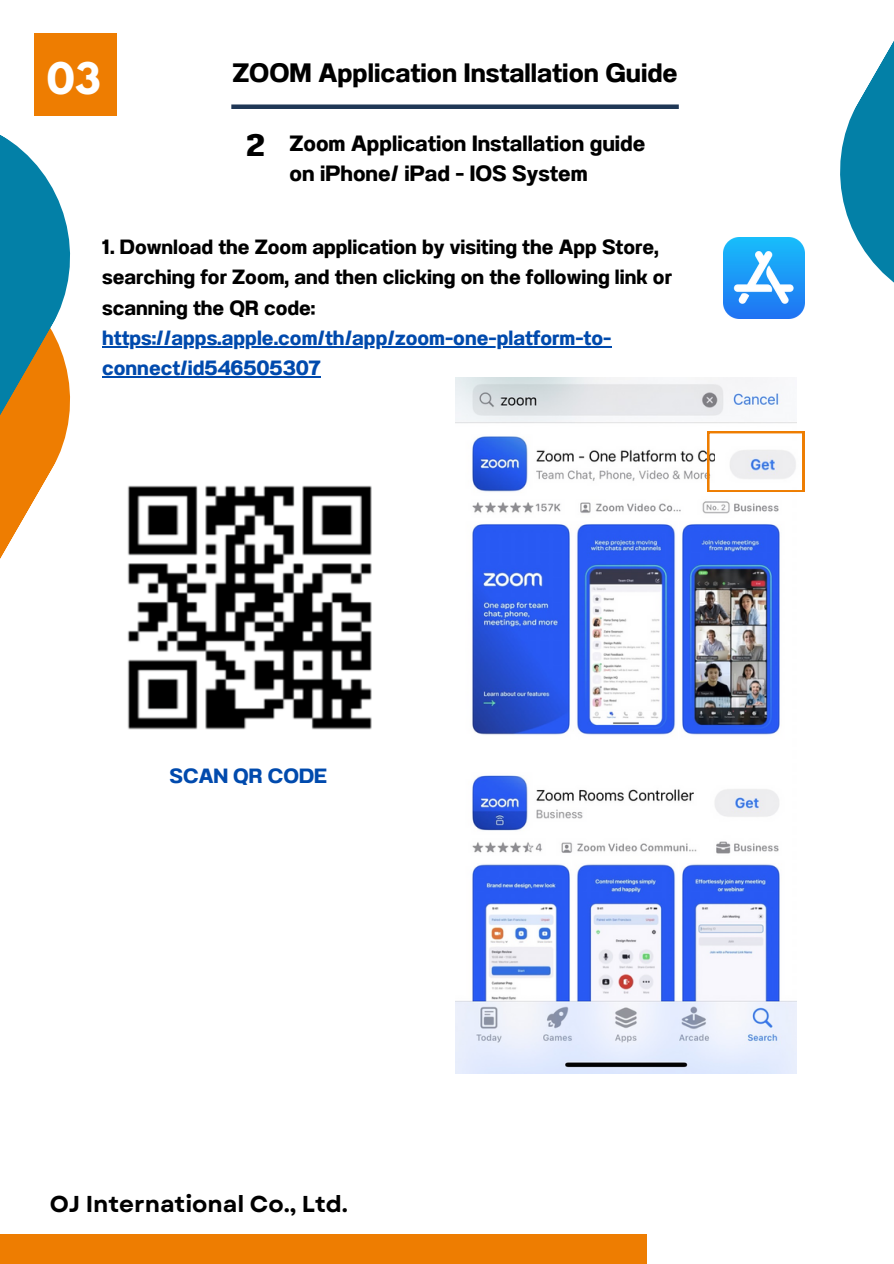
<style>
.page{position:relative;width:894px;height:1264px;background:#fff}
.page>*{position:absolute;margin:0;border:0;box-sizing:border-box;transform-origin:0 0}
.t1{font:700 38.55px "League Spartan";color:#fff}
.t2{font:700 33px "Pridi";color:#000}
.t3{font:700 26.55px "Anantason";color:#000}
.t4{font:700 22.95px "Garet";color:#000}
.t5{font:700 22.05px/30.3px "Anantason";color:#000}
.t6{font:700 20.55px/30.3px "Anantason";color:#000}
.t7{font:700 20.55px/30.3px "Anantason";color:#004aad}
</style>
<div class="page">
<div style="left:0;top:1233px;width:646px;height:30px;background:#ee7d01"></div>
<svg style="left:840px;top:42px;width:53px;height:240px"></svg>
<svg style="left:0;top:135px;width:71px;height:424px"></svg>
<div style="left:231px;top:104px;width:447px;height:5px;background:#1f3756"></div>
<hr style="left:102px;top:346px;width:509px;height:1px;background:#004aad">
<hr style="left:102px;top:376px;width:219px;height:1px;background:#004aad">
<img style="left:723px;top:237px;width:81px;height:81px">
<img style="left:127px;top:485px;width:245px;height:245px">
<img style="left:455px;top:377px;width:341px;height:696px">
<svg style="left:707px;top:431px;width:96px;height:61px"></svg>
<div style="left:34px;top:33px;width:83px;height:83px;background:#ee7d01"></div>
<h1 class="t1" style="left:47px;top:59px;width:55px">03</h1>
<p class="t3" style="left:232px;top:58px;width:447px">ZOOM Application Installation Guide</p>
<h2 class="t2" style="left:246px;top:120px;width:20px">2</h2>
<p class="t5" style="left:289px;top:128px;width:357px">Zoom Application Installation guide on iPhone/ iPad - IOS System</p>
<p class="t6" style="left:102px;top:231px;width:571px">1. Download the Zoom application by visiting the App Store, searching for Zoom, and then clicking on the following link or scanning the QR code:</p>
<p class="t7" style="left:102px;top:323px;width:510px">https://apps.apple.com/th/app/zoom-one-platform-to&shy;connect/id546505307</p>
<p class="t7" style="left:169px;top:760px;width:159px">SCAN QR CODE</p>
<p class="t4" style="left:50px;top:1187px;width:299px">OJ International Co., Ltd.</p>
</div>
